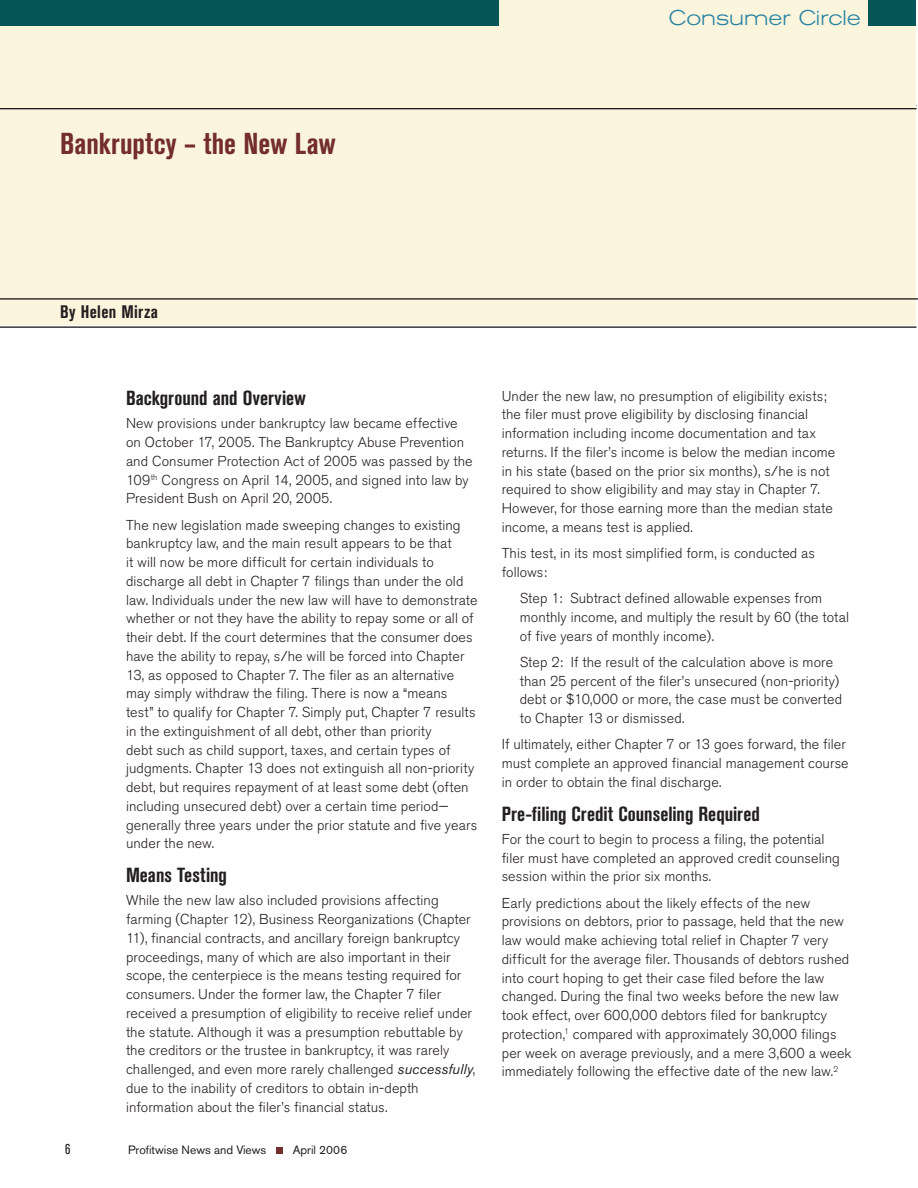
<style>
.page{position:relative;width:918px;height:1188px;background:#fff}
.page>*{position:absolute;margin:0;border:0;box-sizing:border-box;transform-origin:0 0}
.t1{font:700 condensed 30px "Akzidenz Grotesk BE";letter-spacing:.005em;color:#732d2a}
.t2{font:300 expanded 21px "Akzidenz Grotesk BE";color:#2884a2}
.t3{font:700 condensed 20.25px "Akzidenz Grotesk BE";color:#231f20}
.t4{font:700 condensed 18px "Akzidenz Grotesk BE";letter-spacing:.02em;color:#231f20}
.t5{font:300 14.25px/18.8px "Akzidenz Grotesk BE";letter-spacing:.005em;color:#231f20}
.t6{font:12px "Akzidenz Grotesk BE";color:#231f20}
.s1{font-weight:400;font-style:italic}
</style>
<div class="page">
<div style="left:276px;top:1148px;width:7px;height:6px;background:#732d2a"></div>
<div style="left:0;top:0;width:916px;height:325px;background:#fcf5dd"></div>
<hr style="left:0;top:298px;width:918px;height:2px;background:#231f20">
<hr style="left:0;top:326px;width:916px;height:2px;background:#231f20">
<div style="left:0;top:0;width:500px;height:26px;background:#065557"></div>
<div style="left:869px;top:0;width:47px;height:26px;background:#065557"></div>
<hr style="left:0;top:108px;width:916px;height:1px;background:#231f20">
<h1 class="t1" style="left:60px;top:126px;width:277px">Bankruptcy – the New Law</h1>
<h2 class="t2" style="left:669px;top:6px;width:193px">Consumer Circle</h2>
<p class="t4" style="left:60px;top:301px;width:100px">By Helen Mirza</p>
<h3 class="t3" style="left:126px;top:387px;width:181px">Background and Overview</h3>
<p class="t5" style="left:126px;top:414px;width:348px">New provisions under bankruptcy law became effective on October 17, 2005. The Bankruptcy Abuse Prevention and Consumer Protection Act of 2005 was passed by the 109<sup>th</sup> Congress on April 14, 2005, and signed into law by President Bush on April 20, 2005.</p>
<p class="t5" style="left:126px;top:516px;width:353px">The new legislation made sweeping changes to existing bankruptcy law, and the main result appears to be that<br>it will now be more difficult for certain individuals to discharge all debt in Chapter 7 filings than under the old law. Individuals under the new law will have to demonstrate whether or not they have the ability to repay some or all of their debt. If the court determines that the consumer does have the ability to repay, s/he will be forced into Chapter 13, as opposed to Chapter 7. The filer as an alternative may simply withdraw the filing. There is now a “means test” to qualify for Chapter 7. Simply put, Chapter 7 results in the extinguishment of all debt, other than priority<br>debt such as child support, taxes, and certain types of judgments. Chapter 13 does not extinguish all non-priority debt, but requires repayment of at least some debt (often including unsecured debt) over a certain time period— generally three years under the prior statute and five years under the new.</p>
<h3 class="t3" style="left:126px;top:864px;width:103px">Means Testing</h3>
<p class="t5" style="left:126px;top:891px;width:351px">While the new law also included provisions affecting farming (Chapter 12), Business Reorganizations (Chapter 11), financial contracts, and ancillary foreign bankruptcy proceedings, many of which are also important in their scope, the centerpiece is the means testing required for consumers. Under the former law, the Chapter 7 filer received a presumption of eligibility to receive relief under the statute. Although it was a presumption rebuttable by the creditors or the trustee in bankruptcy, it was rarely challenged, and even more rarely challenged <span class="s1">successfully</span>, due to the inability of creditors to obtain in-depth information about the filer’s financial status.</p>
<p class="t6" style="left:128px;top:1142px;width:140px">Profitwise News and Views</p>
<p class="t6" style="left:293px;top:1142px;width:56px">April 2006</p>
<p class="t5" style="left:502px;top:387px;width:335px">Under the new law, no presumption of eligibility exists; the filer must prove eligibility by disclosing financial information including income documentation and tax returns. If the filer’s income is below the median income in his state (based on the prior six months), s/he is not required to show eligibility and may stay in Chapter 7.<br>However, for those earning more than the median state income, a means test is applied.</p>
<p class="t5" style="left:502px;top:544px;width:315px">This test, in its most simplified form, is conducted as follows:</p>
<p class="t5" style="left:520px;top:589px;width:331px">Step 1: Subtract defined allowable expenses from monthly income, and multiply the result by 60 (the total of five years of monthly income).</p>
<p class="t5" style="left:520px;top:653px;width:324px">Step 2: If the result of the calculation above is more than 25 percent of the filer’s unsecured (non-priority) debt or $10,000 or more, the case must be converted to Chapter 13 or dismissed.</p>
<p class="t5" style="left:502px;top:735px;width:349px">If ultimately, either Chapter 7 or 13 goes forward, the filer must complete an approved financial management course in order to obtain the final discharge.</p>
<h3 class="t3" style="left:502px;top:802px;width:260px">Pre-filing Credit Counseling Required</h3>
<p class="t5" style="left:502px;top:830px;width:340px">For the court to begin to process a filing, the potential filer must have completed an approved credit counseling session within the prior six months.</p>
<p class="t5" style="left:502px;top:894px;width:351px">Early predictions about the likely effects of the new provisions on debtors, prior to passage, held that the new law would make achieving total relief in Chapter 7 very difficult for the average filer. Thousands of debtors rushed into court hoping to get their case filed before the law changed. During the final two weeks before the new law took effect, over 600,000 debtors filed for bankruptcy protection,<sup>1</sup> compared with approximately 30,000 filings per week on average previously, and a mere 3,600 a week immediately following the effective date of the new law.<sup>2</sup></p>
</div>
